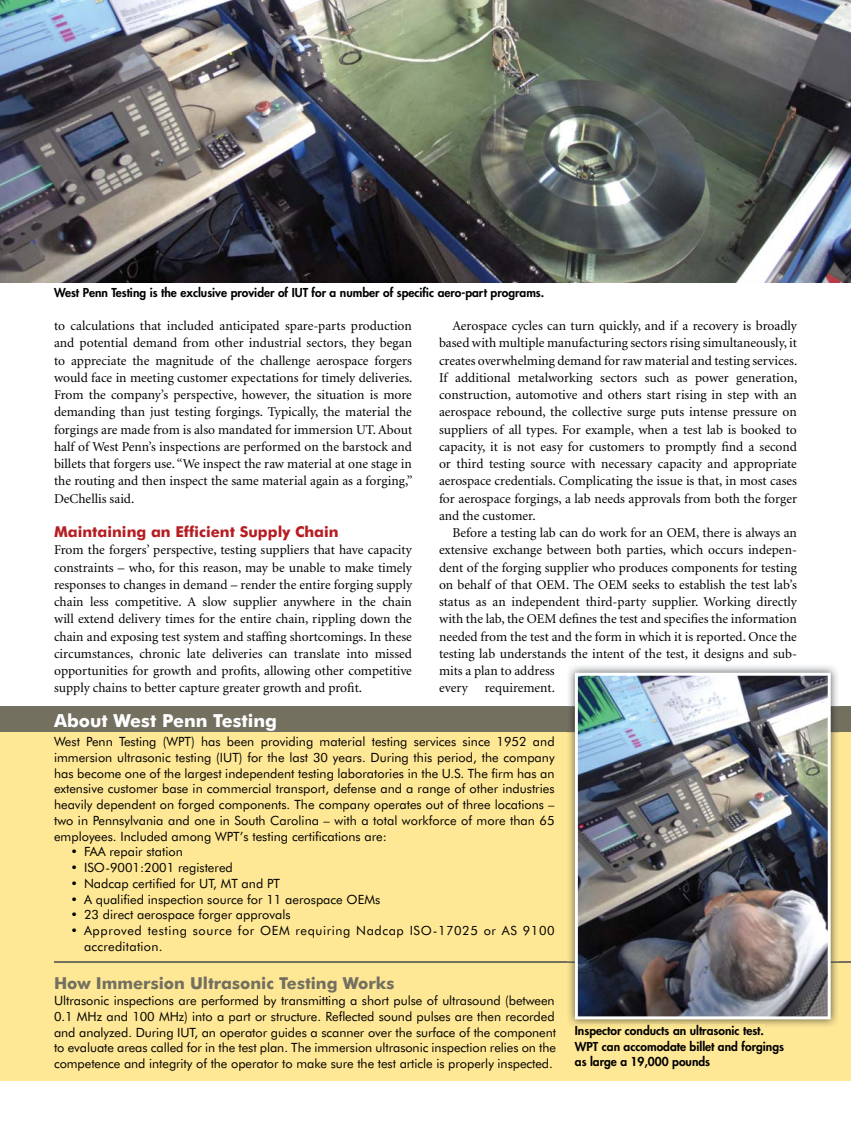
<style>
.page{position:relative;width:851px;height:1134px;background:#fff}
.page>*{position:absolute;margin:0;border:0;box-sizing:border-box;transform-origin:0 0}
.t1{font:700 18px "Futura BT";color:#fff}
.t2{font:700 16.5px "Futura BT";color:#737060}
.t3{font:700 15px "Futura BT";color:#b61d22}
.t4{font:13.5px/17.2px "Minion";color:#000;text-align:justify}
.t5{font:12.75px/15.8px "Futura BT";color:#000;text-align:justify}
.t6{font:12.75px/15.5px "Futura BT";letter-spacing:.045em;color:#000}
.t7{font:800 12px/15.8px "Futura";color:#000}
</style>
<div class="page">
<div style="left:0;top:728px;width:850px;height:353px;background:#ffe895"></div>
<div style="left:0;top:706px;width:850px;height:26px;background:#737060"></div>
<img style="left:0;top:0;width:850px;height:283px">
<hr style="left:54px;top:962px;width:796px;height:1px;background:#737060">
<img style="left:567px;top:666px;width:271px;height:360px">
<img style="left:575px;top:1025px;width:189px;height:1px">
<img style="left:567px;top:962px;width:271px;height:1px">
<img style="left:575px;top:673px;width:255px;height:346px">
<p class="t7" style="left:54px;top:285px;width:492px">West Penn Testing is the exclusive provider of IUT for a number of specific aero-part programs.</p>
<p class="t4" style="left:54px;top:318px;width:360px">to calculations that included anticipated spare-parts production and potential demand from other industrial sectors, they began to appreciate the magnitude of the challenge aerospace forgers would face in meeting customer expectations for timely deliveries.<br>From the company’s perspective, however, the situation is more demanding than just testing forgings. Typically, the material the forgings are made from is also mandated for immersion UT. About half of West Penn’s inspections are performed on the barstock and billets that forgers use. “We inspect the raw material at one stage in the routing and then inspect the same material again as a forging,” DeChellis said.</p>
<p class="t3" style="left:54px;top:524px;width:286px">Maintaining an Efficient Supply Chain</p>
<p class="t4" style="left:54px;top:542px;width:359px">From the forgers’ perspective, testing suppliers that have capacity constraints – who, for this reason, may be unable to make timely responses to changes in demand – render the entire forging supply chain less competitive. A slow supplier anywhere in the chain will extend delivery times for the entire chain, rippling down the chain and exposing test system and staffing shortcomings. In these circumstances, chronic late deliveries can translate into missed opportunities for growth and profits, allowing other competitive supply chains to better capture greater growth and profit.</p>
<p class="t4" style="left:439px;top:318px;width:360px;text-indent:14px">Aerospace cycles can turn quickly, and if a recovery is broadly based with multiple manufacturing sectors rising simultaneously, it creates overwhelming demand for raw material and testing services.<br>If additional metalworking sectors such as power generation, construction, automotive and others start rising in step with an aerospace rebound, the collective surge puts intense pressure on suppliers of all types. For example, when a test lab is booked to capacity, it is not easy for customers to promptly find a second or third testing source with necessary capacity and appropriate aerospace credentials. Complicating the issue is that, in most cases for aerospace forgings, a lab needs approvals from both the forger and the customer.</p>
<p class="t4" style="left:439px;top:525px;width:359px;text-align:left;text-indent:14px">Before a testing lab can do work for an OEM, there is always an extensive exchange between both parties, which occurs indepen&shy;dent of the forging supplier who produces components for testing on behalf of that OEM. The OEM seeks to establish the test lab’s status as an independent third-party supplier. Working directly with the lab, the OEM defines the test and specifies the information needed from the test and the form in which it is reported. Once the testing lab understands the intent of the test, it designs and sub&shy;mits a plan to address<br>every</p>
<p class="t4" style="left:485px;top:680px;width:72px">requirement.</p>
<h1 class="t1" style="left:54px;top:711px;width:224px">About West Penn Testing</h1>
<p class="t5" style="left:54px;top:735px;width:502px">West Penn Testing (WPT) has been providing material testing services since 1952 and immersion ultrasonic testing (IUT) for the last 30 years. During this period, the company has become one of the largest independent testing laboratories in the U.S. The firm has an extensive customer base in commercial transport, defense and a range of other industries heavily dependent on forged components. The company operates out of three locations – two in Pennsylvania and one in South Carolina – with a total workforce of more than 65 employees. Included among WPT’s testing certifications are:</p>
<p class="t5" style="left:70px;top:845px;width:114px">• FAA repair station</p>
<p class="t5" style="left:70px;top:861px;width:164px">• ISO-9001:2001 registered</p>
<p class="t5" style="left:70px;top:876px;width:211px">• Nadcap certified for UT, MT and PT</p>
<p class="t5" style="left:70px;top:892px;width:311px">• A qualified inspection source for 11 aerospace OEMs</p>
<p class="t5" style="left:70px;top:908px;width:222px">• 23 direct aerospace forger approvals</p>
<p class="t6" style="left:84px;top:924px;width:472px;text-indent:-13px">• Approved testing source for OEM requiring Nadcap ISO-17025 or AS 9100 accreditation.</p>
<p class="t2" style="left:54px;top:975px;width:342px">How Immersion Ultrasonic Testing Works</p>
<p class="t5" style="left:54px;top:993px;width:503px">Ultrasonic inspections are performed by transmitting a short pulse of ultrasound (between 0.1 MHz and 100 MHz) into a part or structure. Reflected sound pulses are then recorded and analyzed. During IUT, an operator guides a scanner over the surface of the component to evaluate areas called for in the test plan. The immersion ultrasonic inspection relies on the competence and integrity of the operator to make sure the test article is properly inspected.</p>
<p class="t7" style="left:607px;top:1024px;width:5px">t</p>
<p class="t7" style="left:643px;top:1024px;width:23px">d t</p>
<p class="t7" style="left:696px;top:1024px;width:8px">lt</p>
<p class="t7" style="left:731px;top:1024px;width:31px">itt</p>
<p class="t7" style="left:575px;top:1024px;width:211px">Inspec or con uc s an u rason c es .<br>WPT can accomodate billet and forgings as large a 19,000 pounds</p>
</div>
